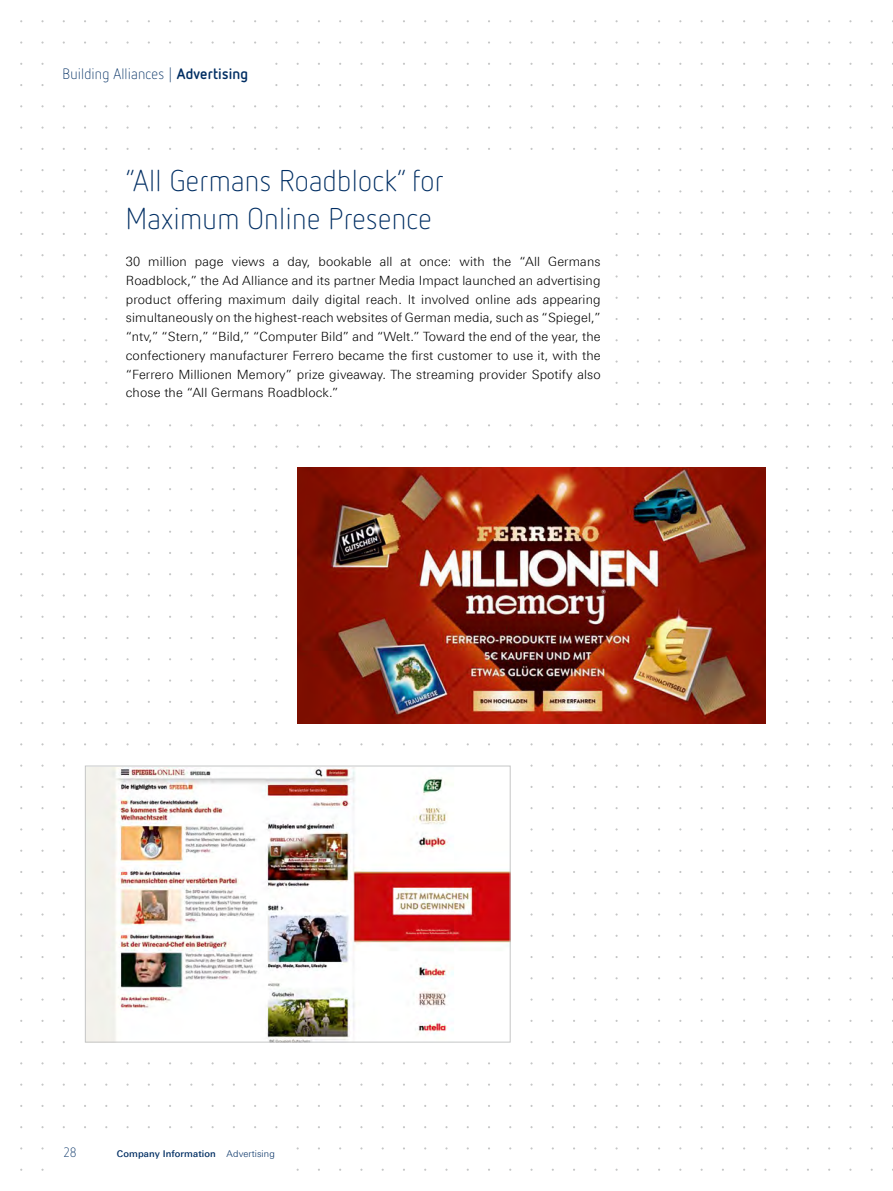
<style>
.page{position:relative;width:893px;height:1191px;background:#fff}
.page>*{position:absolute;margin:0;border:0;box-sizing:border-box;transform-origin:0 0}
.t1{font:300 30px/37.5px "Netto OT";letter-spacing:.01em;color:#002e63}
.t2{font:300 15px "Netto OT";letter-spacing:.01em;color:#002e63}
.t3{font:300 13.5px "Netto OT";color:#002e63}
.t4{font:300 12.75px/18.8px "Linotype Univers 330";letter-spacing:.01em;color:#000;text-align:justify}
.t5{font:500 9.3px "Linotype Univers 530";letter-spacing:.01em;color:#002e63}
.s1{font-weight:700}
.s2{font-family:"Linotype Univers 330";font-weight:300}
</style>
<div class="page">
<img style="left:298px;top:468px;width:467px;height:255px">
<img style="left:87px;top:768px;width:421px;height:272px">
<div style="left:85px;top:766px;width:425px;height:276px;border:1px solid #c5c6c6"></div>
<p class="t2" style="left:63px;top:64px;width:187px">Building Alliances | <span class="s1">Advertising</span></p>
<h1 class="t1" style="left:126px;top:161px;width:319px">”All Germans Roadblock” for<br>Maximum Online Presence</h1>
<p class="t4" style="left:126px;top:252px;width:476px">30 million page views a day, bookable all at once: with the “All Germans Roadblock,” the Ad Alliance and its partner Media Impact launched an advertising product offering maximum daily digital reach. It involved online ads appearing simultaneously on the highest-reach websites of German media, such as “Spiegel,” “ntv,” “Stern,” “Bild,” “Computer Bild” and “Welt.” Toward the end of the year, the confectionery manufacturer Ferrero became the first customer to use it, with the “Ferrero Millionen Memory” prize giveaway. The streaming provider Spotify also chose the “All Germans Roadblock.”</p>
<p class="t3" style="left:64px;top:1144px;width:14px">28</p>
<p class="t5" style="left:117px;top:1148px;width:159px">Company Information <span class="s2">Advertising</span></p>
</div>
